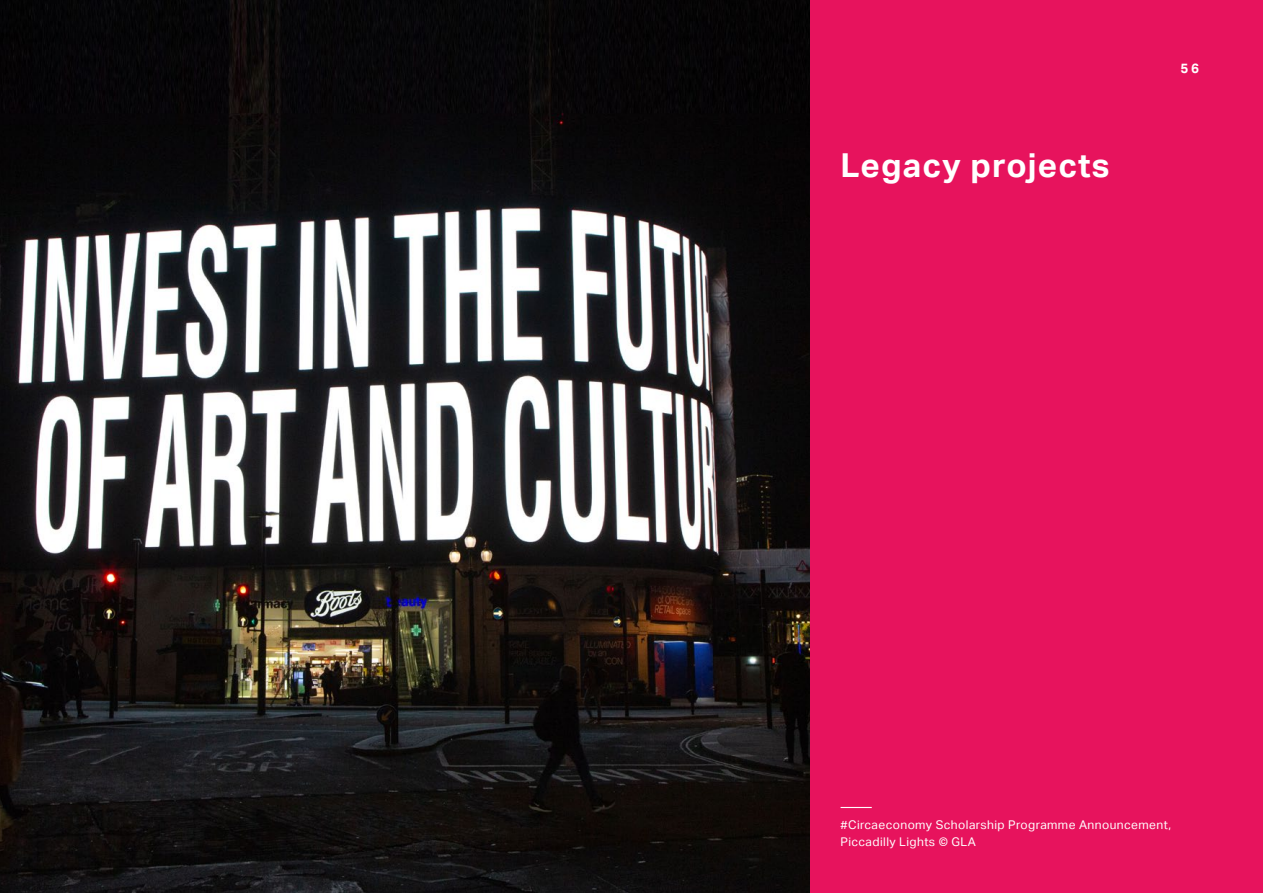
<style>
.page{position:relative;width:1263px;height:893px;background:#fff}
.page>*{position:absolute;margin:0;border:0;box-sizing:border-box;transform-origin:0 0}
.MoL_Page___Section_H{font:700 33px "Aktiv Grotesk";letter-spacing:.035em;color:#fff}
.t1{font:700 13.5px "Aktiv Grotesk";color:#fff}
.SOURCE{font:12px/16.5px "Aktiv Grotesk";letter-spacing:.035em;color:#fff}
</style>
<div class="page">
<img style="left:0;top:0;width:811px;height:893px">
<div style="left:811px;top:0;width:452px;height:893px;background:#e7135d"></div>
<hr style="left:840px;top:807px;width:32px;height:1px;background:#fff">
<p class="MoL_Page___Section_H" style="left:840px;top:146px;width:271px">Legacy projects</p>
<p class="t1" style="left:1180px;top:61px;width:20px">56</p>
<p class="SOURCE" style="left:840px;top:817px;width:332px">#Circaeconomy Scholarship Programme Announcement,<br>Piccadilly Lights © GLA</p>
</div>
